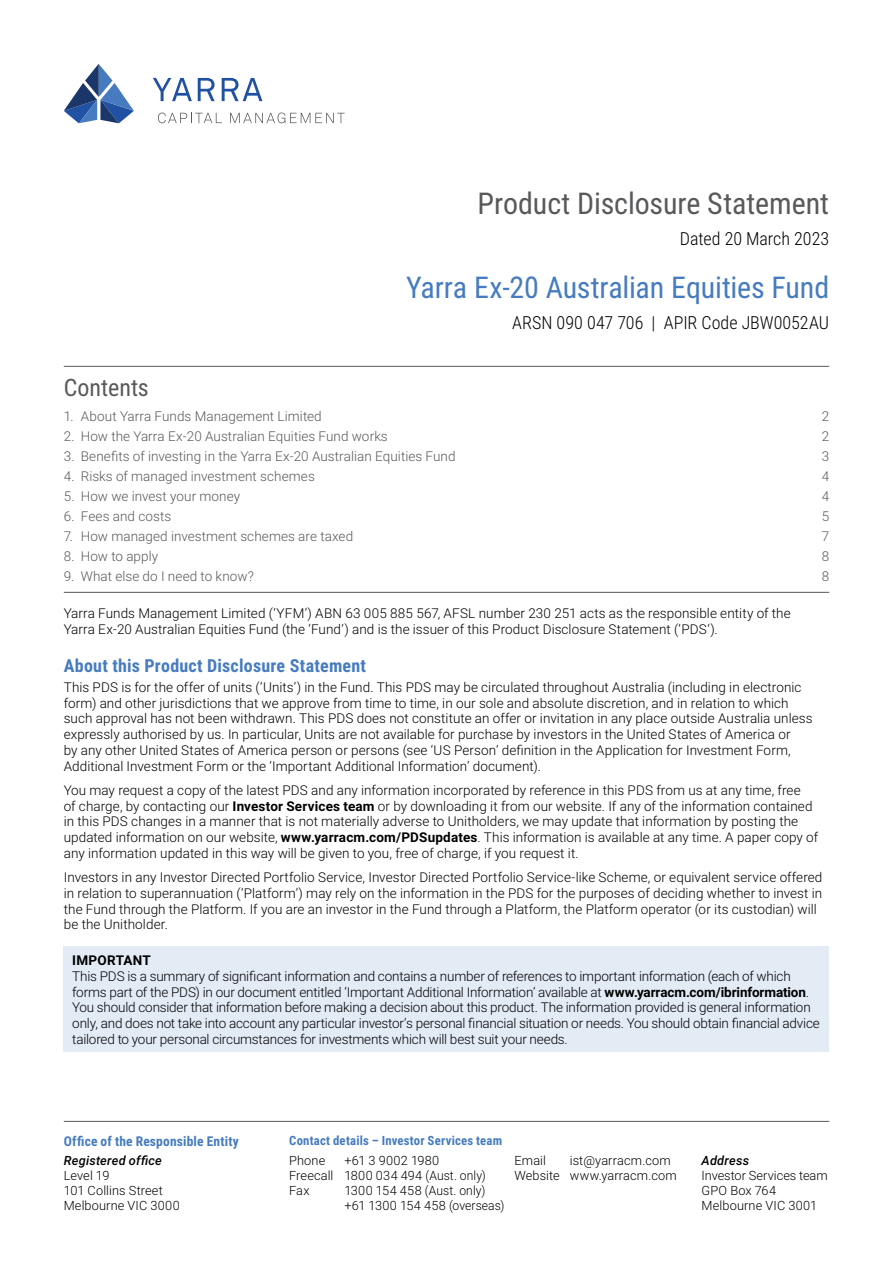
<style>
.page{position:relative;width:893px;height:1263px;background:#fff}
.page>*{position:absolute;margin:0;border:0;box-sizing:border-box;transform-origin:0 0}
.t1{font:30px "Roboto Condensed";letter-spacing:-.005em;color:#467cbf}
.t2{font:30px "Roboto Condensed";letter-spacing:-.005em;color:#58595b}
.t3{font:24px "Roboto Condensed";color:#58595b}
.t4{font:300 18px "Roboto Condensed";color:#000}
.t5{font:700 18px "Roboto Condensed";letter-spacing:.01em;color:#467cbf}
.t6{font:300 13.5px/15.8px "Roboto";color:#000}
.t7{font:300 13.5px "Roboto";letter-spacing:.005em;color:#58595b}
.t8{font:700 13.5px "Roboto Condensed";letter-spacing:.015em;color:#467cbf}
.t9{font:700 13.5px "Roboto";letter-spacing:.015em;color:#000}
.t10{font:300 12.75px/15px "Roboto";letter-spacing:.01em;color:#000}
.t11{font:700 12.75px "Roboto Condensed";letter-spacing:.015em;color:#467cbf}
.t12{font:italic 500 12.75px "Roboto";letter-spacing:.015em;color:#000}
.s1{font-weight:700}
</style>
<div class="page">
<hr style="left:64px;top:366px;width:765px;height:1px;background:#58595b">
<hr style="left:64px;top:592px;width:765px;height:1px;background:#58595b">
<div style="left:64px;top:946px;width:765px;height:106px;background:#e3ebf5"></div>
<svg style="left:64px;top:64px;width:70px;height:59px"></svg>
<svg style="left:153px;top:78px;width:39px;height:23px"></svg>
<svg style="left:198px;top:78px;width:17px;height:23px"></svg>
<svg style="left:222px;top:78px;width:40px;height:23px"></svg>
<svg style="left:158px;top:113px;width:64px;height:10px"></svg>
<svg style="left:230px;top:113px;width:115px;height:10px"></svg>
<hr style="left:64px;top:1121px;width:765px;height:1px;background:#58595b">
<h1 class="t2" style="left:477px;top:182px;width:353px">Product Disclosure Statement</h1>
<h3 class="t4" style="left:680px;top:226px;width:151px">Dated 20 March 2023</h3>
<h1 class="t1" style="left:406px;top:266px;width:424px">Yarra Ex-20 Australian Equities Fund</h1>
<h3 class="t4" style="left:512px;top:310px;width:319px">ARSN 090 047 706 | APIR Code JBW0052AU</h3>
<h2 class="t3" style="left:64px;top:371px;width:87px">Contents</h2>
<p class="t7" style="left:64px;top:406px;width:259px">1. About Yarra Funds Management Limited</p>
<p class="t7" style="left:822px;top:406px;width:9px">2</p>
<p class="t7" style="left:64px;top:426px;width:325px">2. How the Yarra Ex-20 Australian Equities Fund works</p>
<p class="t7" style="left:822px;top:426px;width:9px">2</p>
<p class="t7" style="left:64px;top:446px;width:393px">3. Benefits of investing in the Yarra Ex-20 Australian Equities Fund</p>
<p class="t7" style="left:822px;top:446px;width:9px">3</p>
<p class="t7" style="left:64px;top:466px;width:253px">4. Risks of managed investment schemes</p>
<p class="t7" style="left:822px;top:466px;width:9px">4</p>
<p class="t7" style="left:64px;top:486px;width:178px">5. How we invest your money</p>
<p class="t7" style="left:822px;top:486px;width:9px">4</p>
<p class="t7" style="left:64px;top:506px;width:109px">6. Fees and costs</p>
<p class="t7" style="left:822px;top:506px;width:9px">5</p>
<p class="t7" style="left:64px;top:526px;width:291px">7. How managed investment schemes are taxed</p>
<p class="t7" style="left:822px;top:526px;width:9px">7</p>
<p class="t7" style="left:64px;top:546px;width:96px">8. How to apply</p>
<p class="t7" style="left:822px;top:546px;width:9px">8</p>
<p class="t7" style="left:64px;top:566px;width:192px">9. What else do I need to know?</p>
<p class="t7" style="left:822px;top:566px;width:9px">8</p>
<p class="t6" style="left:64px;top:605px;width:728px">Yarra Funds Management Limited (‘YFM’) ABN 63 005 885 567, AFSL number 230 251 acts as the responsible entity of the<br>Yarra Ex-20 Australian Equities Fund (the ‘Fund‘) and is the issuer of this Product Disclosure Statement (‘PDS‘).</p>
<h3 class="t5" style="left:64px;top:653px;width:304px">About this Product Disclosure Statement</h3>
<p class="t6" style="left:64px;top:679px;width:750px">This PDS is for the offer of units (‘Units’) in the Fund. This PDS may be circulated throughout Australia (including in electronic form) and other jurisdictions that we approve from time to time, in our sole and absolute discretion, and in relation to which such approval has not been withdrawn. This PDS does not constitute an offer or invitation in any place outside Australia unless expressly authorised by us. In particular, Units are not available for purchase by investors in the United States of America or<br>by any other United States of America person or persons (see ‘US Person’ definition in the Application for Investment Form, Additional Investment Form or the ‘Important Additional Information’ document).</p>
<p class="t6" style="left:64px;top:782px;width:756px">You may request a copy of the latest PDS and any information incorporated by reference in this PDS from us at any time, free<br>of charge, by contacting our <span class="s1">Investor Services team</span> or by downloading it from our website. If any of the information contained in this PDS changes in a manner that is not materially adverse to Unitholders, we may update that information by posting the updated information on our website, <span class="s1">www.yarracm.com/PDSupdates</span>. This information is available at any time. A paper copy of any information updated in this way will be given to you, free of charge, if you request it.</p>
<p class="t6" style="left:64px;top:869px;width:760px">Investors in any Investor Directed Portfolio Service, Investor Directed Portfolio Service-like Scheme, or equivalent service offered in relation to superannuation (‘Platform’) may rely on the information in the PDS for the purposes of deciding whether to invest in the Fund through the Platform. If you are an investor in the Fund through a Platform, the Platform operator (or its custodian) will be the Unitholder.</p>
<p class="t9" style="left:72px;top:951px;width:80px">IMPORTANT</p>
<p class="t6" style="left:72px;top:967px;width:749px">This PDS is a summary of significant information and contains a number of references to important information (each of which forms part of the PDS) in our document entitled ‘Important Additional Information’ available at <span class="s1">www.yarracm.com/ibrinformation</span>.<br>You should consider that information before making a decision about this product. The information provided is general information only, and does not take into account any particular investor’s personal financial situation or needs. You should obtain financial advice tailored to your personal circumstances for investments which will best suit your needs.</p>
<p class="t8" style="left:64px;top:1131px;width:177px">Office of the Responsible Entity</p>
<p class="t12" style="left:64px;top:1151px;width:100px">Registered office</p>
<p class="t10" style="left:64px;top:1167px;width:118px">Level 19<br>101 Collins Street<br>Melbourne VIC 3000</p>
<p class="t11" style="left:289px;top:1131px;width:214px">Contact details – Investor Services team</p>
<p class="t10" style="left:289px;top:1152px;width:38px">Phone</p>
<p class="t10" style="left:289px;top:1152px;width:198px;text-indent:55px">+61 3 9002 1980<br>Freecall 1800 034 494 (Aust. only)<br>Fax</p>
<p class="t10" style="left:344px;top:1182px;width:162px">1300 154 458 (Aust. only) +61 1300 154 458 (overseas)</p>
<p class="t10" style="left:514px;top:1152px;width:33px">Email</p>
<p class="t10" style="left:514px;top:1152px;width:164px;text-indent:55px">ist@yarracm.com<br>Website www.yarracm.com</p>
<p class="t12" style="left:702px;top:1151px;width:49px">Address</p>
<p class="t10" style="left:702px;top:1167px;width:128px">Investor Services team<br>GPO Box 764<br>Melbourne VIC 3001</p>
</div>
